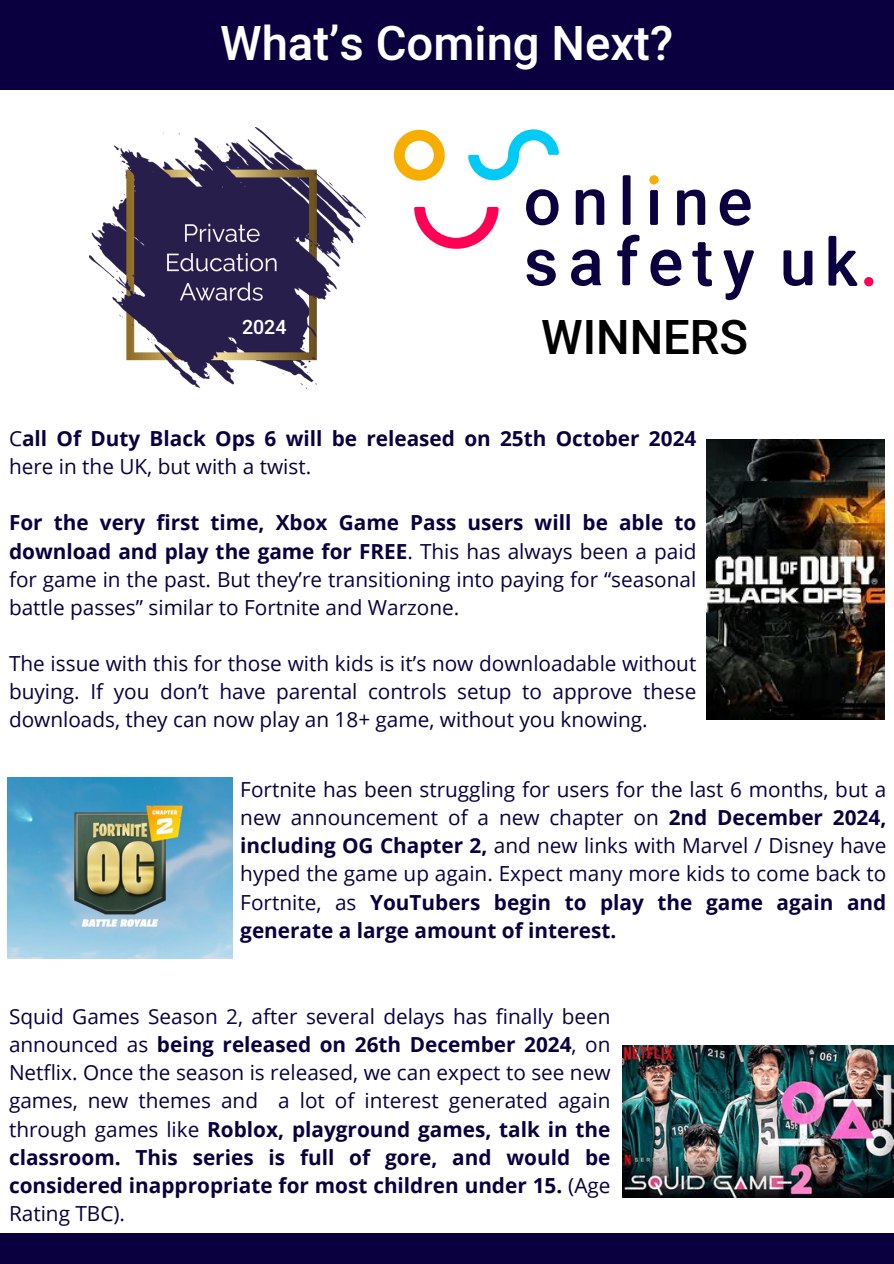
<style>
.page{position:relative;width:894px;height:1264px;background:#fff}
.page>*{position:absolute;margin:0;border:0;box-sizing:border-box;transform-origin:0 0}
.t1{font:500 47.25px "Heebo";color:#fff}
.t2{font:500 47.25px "Heebo";color:#000}
.t3{font:20.7px/28.2px "Open Sans";color:#0a003f;text-align:justify}
.t4{font:700 20.7px/28.2px "Open Sans";color:#0a003f}
.t5{font:500 19.5px "Heebo";color:#fff}
.s1{font-weight:400}
.s2{font-weight:700}
</style>
<div class="page">
<div style="left:0;top:0;width:893px;height:89px;background:#0a003f"></div>
<div style="left:0;top:1233px;width:893px;height:30px;background:#0a003f"></div>
<img style="left:89px;top:127px;width:276px;height:261px">
<svg style="left:414px;top:207px;width:84px;height:42px"></svg>
<svg style="left:394px;top:130px;width:50px;height:51px"></svg>
<svg style="left:526px;top:189px;width:32px;height:36px"></svg>
<svg style="left:575px;top:189px;width:29px;height:36px"></svg>
<div style="left:622px;top:175px;width:8px;height:50px;background:#0a003f;border-radius:2px"></div>
<div style="left:650px;top:190px;width:7px;height:35px;background:#0a003f;border-radius:2px"></div>
<svg style="left:677px;top:189px;width:28px;height:36px"></svg>
<svg style="left:719px;top:189px;width:31px;height:37px"></svg>
<svg style="left:526px;top:249px;width:29px;height:37px"></svg>
<svg style="left:571px;top:249px;width:30px;height:37px"></svg>
<svg style="left:617px;top:235px;width:22px;height:50px"></svg>
<svg style="left:650px;top:249px;width:31px;height:37px"></svg>
<svg style="left:692px;top:242px;width:19px;height:44px"></svg>
<svg style="left:723px;top:250px;width:31px;height:50px"></svg>
<svg style="left:783px;top:250px;width:29px;height:36px"></svg>
<svg style="left:828px;top:236px;width:29px;height:50px"></svg>
<svg style="left:468px;top:129px;width:90px;height:51px"></svg>
<svg style="left:863px;top:277px;width:10px;height:9px"></svg>
<div style="left:649px;top:175px;width:9px;height:9px;background:#f8ae00;border-radius:50%"></div>
<img style="left:7px;top:777px;width:225px;height:181px">
<img style="left:622px;top:1045px;width:271px;height:152px">
<img style="left:706px;top:440px;width:178px;height:279px">
<p class="t1" style="left:220px;top:11px;width:454px">What’s Coming Next?</p>
<p class="t5" style="left:242px;top:313px;width:46px">2024</p>
<p class="t2" style="left:541px;top:305px;width:208px">WINNERS</p>
<h1 class="t4" style="left:9px;top:424px;width:688px"><span class="s1">C</span>all Of Duty Black Ops 6 will be released on 25th October 2024 <span class="s1">here in the UK, but with a twist.</span></h1>
<p class="t3" style="left:9px;top:508px;width:688px"><span class="s2">For the very first time, Xbox Game Pass users will be able to download and play the game for FREE</span>. This has always been a paid for game in the past. But they’re transitioning into paying for “seasonal battle passes” similar to Fortnite and Warzone.</p>
<p class="t3" style="left:9px;top:649px;width:688px">The issue with this for those with kids is it’s now downloadable without buying. If you don’t have parental controls setup to approve these downloads, they can now play an 18+ game, without you knowing.</p>
<p class="t3" style="left:240px;top:775px;width:647px">Fortnite has been struggling for users for the last 6 months, but a new announcement of a new chapter on <span class="s2">2nd December 2024, including OG Chapter 2,</span> and new links with Marvel / Disney have hyped the game up again. Expect many more kids to come back to Fortnite, as <span class="s2">YouTubers begin to play the game again and generate a large amount of interest.</span></p>
<p class="t3" style="left:9px;top:1001px;width:603px">Squid Games Season 2, after several delays has finally been announced as <span class="s2">being released on 26th December 2024</span>, on Netflix. Once the season is released, we can expect to see new games, new themes and a lot of interest generated again through games like <span class="s2">Roblox, playground games, talk in the classroom. This series is full of gore, and would be considered inappropriate for most children under 15.</span> (Age Rating TBC).</p>
</div>
